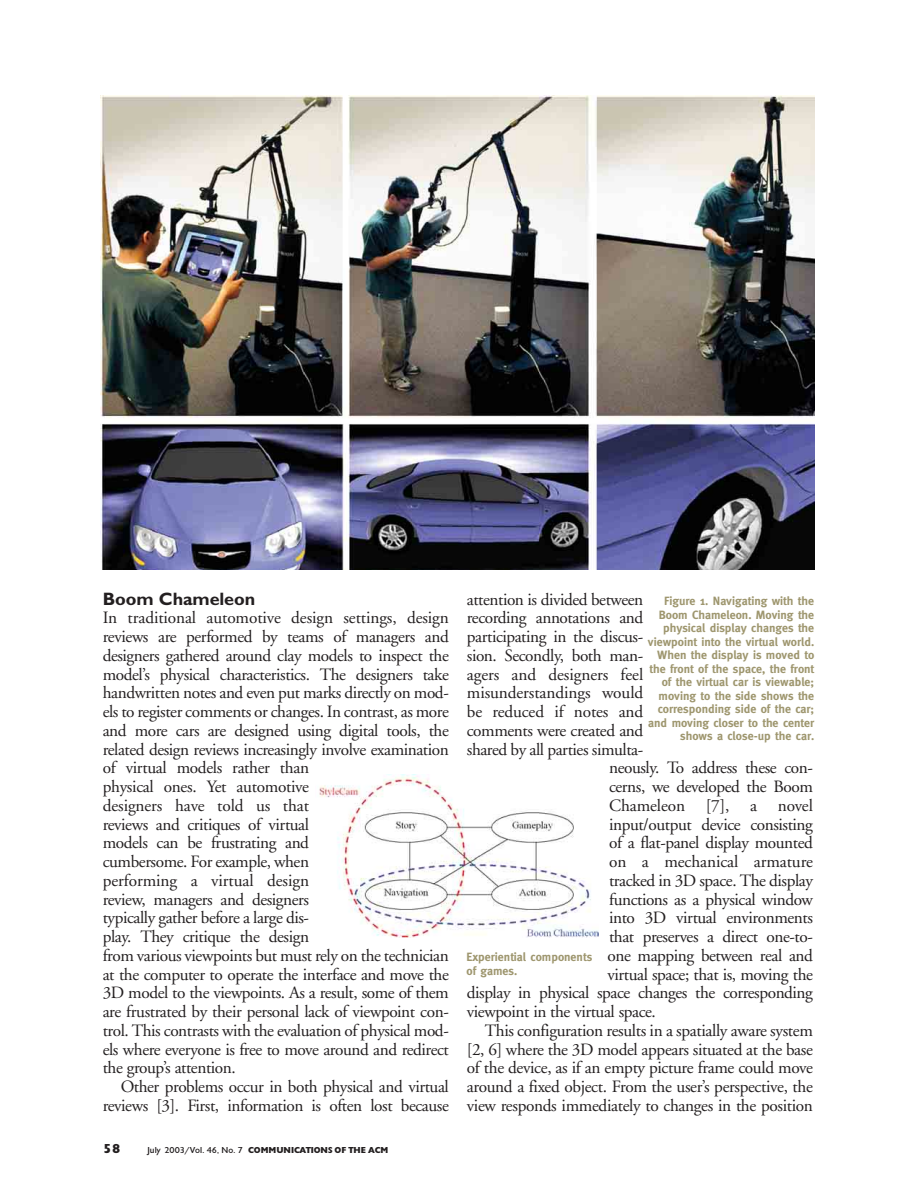
<style>
.page{position:relative;width:918px;height:1188px;background:#fff}
.page>*{position:absolute;margin:0;border:0;box-sizing:border-box;transform-origin:0 0}
.t1{font:700 18px "Gill Sans";letter-spacing:-.005em;color:#231f20}
.t2{font:17.25px/18.8px "Adobe Garamond";letter-spacing:-.025em;color:#231f20}
.t3{font:17.25px "Adobe Garamond";letter-spacing:-.005em;color:#231f20}
.t4{font:900 13.5px "Gill";color:#231f20}
.t5{font:700 12px/13.5px "Meta";color:#9e966e;text-align:right}
.t6{font:900 9px "Gill";color:#231f20}
.s1{font-weight:400}
</style>
<div class="page">
<img style="left:101px;top:96px;width:713px;height:474px">
<img style="left:319px;top:774px;width:280px;height:163px">
<p class="t1" style="left:103px;top:592px;width:154px">Boom Chameleon</p>
<p class="t2" style="left:103px;top:610px;width:348px">In traditional automotive design settings, design reviews are performed by teams of managers and designers gathered around clay models to inspect the model’s physical characteristics. The designers take handwritten notes and even put marks directly on mod&shy;els to register comments or changes. In contrast, as more and more cars are designed using digital tools, the related design reviews increasingly involve examination of virtual models rather than<br>physical ones. Yet automotive<br>designers have told us that<br>reviews and critiques of virtual<br>models can be frustrating and<br>cumbersome. For example, when<br>performing a virtual design<br>review, managers and designers<br>typically gather before a large dis-<br>play. They critique the design<br>from various viewpoints but must rely on the technician at the computer to operate the interface and move the 3D model to the viewpoints. As a result, some of them are frustrated by their personal lack of viewpoint con&shy;trol. This contrasts with the evaluation of physical mod&shy;els where everyone is free to move around and redirect the group’s attention.</p>
<p class="t2" style="left:103px;top:1079px;width:348px;text-align:right">Other problems occur in both physical and virtual reviews [3]. First, information is often lost because</p>
<p class="t4" style="left:103px;top:1144px;width:19px">58</p>
<p class="t6" style="left:147px;top:1147px;width:243px"><span class="s1">July 2003/Vol. 46, No. 7</span> COMMUNICATIONS OF THE ACM</p>
<p class="t2" style="left:467px;top:591px;width:178px">attention is divided between</p>
<p class="t2" style="left:467px;top:610px;width:178px">recording annotations and</p>
<p class="t2" style="left:467px;top:629px;width:178px">participating in the discus-</p>
<p class="t2" style="left:467px;top:648px;width:178px">sion. Secondly, both man-</p>
<p class="t3" style="left:467px;top:667px;width:178px">agers and designers feel</p>
<p class="t3" style="left:467px;top:686px;width:178px">misunderstandings would</p>
<p class="t3" style="left:467px;top:705px;width:178px">be reduced if notes and</p>
<p class="t2" style="left:467px;top:723px;width:178px">comments were created and</p>
<p class="t2" style="left:467px;top:741px;width:178px">shared by all parties simulta-</p>
<p class="t2" style="left:609px;top:760px;width:205px">neously. To address these con-</p>
<p class="t2" style="left:609px;top:779px;width:205px">cerns, we developed the Boom</p>
<p class="t3" style="left:609px;top:798px;width:205px">Chameleon [7], a novel</p>
<p class="t2" style="left:609px;top:816px;width:205px">input/output device consisting</p>
<p class="t2" style="left:609px;top:835px;width:205px">of a flat-panel display mounted</p>
<p class="t3" style="left:609px;top:855px;width:205px">on a mechanical armature</p>
<p class="t2" style="left:609px;top:873px;width:205px">tracked in 3D space. The display</p>
<p class="t2" style="left:609px;top:891px;width:205px">functions as a physical window</p>
<p class="t2" style="left:609px;top:910px;width:205px">into 3D virtual environments</p>
<p class="t2" style="left:609px;top:929px;width:205px">that preserves a direct one-to-</p>
<p class="t2" style="left:607px;top:948px;width:207px">one mapping between real and</p>
<p class="t2" style="left:607px;top:966px;width:207px">virtual space; that is, moving the</p>
<p class="t2" style="left:467px;top:985px;width:348px">display in physical space changes the corresponding</p>
<p class="t2" style="left:467px;top:1004px;width:191px">viewpoint in the virtual space.</p>
<p class="t2" style="left:485px;top:1023px;width:330px">This configuration results in a spatially aware system</p>
<p class="t2" style="left:467px;top:1041px;width:348px">[2, 6] where the 3D model appears situated at the base</p>
<p class="t2" style="left:467px;top:1060px;width:348px">of the device, as if an empty picture frame could move</p>
<p class="t2" style="left:467px;top:1079px;width:348px">around a fixed object. From the user’s perspective, the</p>
<p class="t2" style="left:467px;top:1098px;width:348px">view responds immediately to changes in the position</p>
<p class="t5" style="left:648px;top:595px;width:168px">Figure 1. Navigating with the<br>Boom Chameleon. Moving the physical display changes the viewpoint into the virtual world.<br>When the display is moved to the front of the space, the front of the virtual car is viewable; moving to the side shows the corresponding side of the car; and moving closer to the center shows a close-up the car.</p>
<p class="t5" style="left:466px;top:951px;width:127px;text-align:left">Experiential components of games.</p>
</div>
